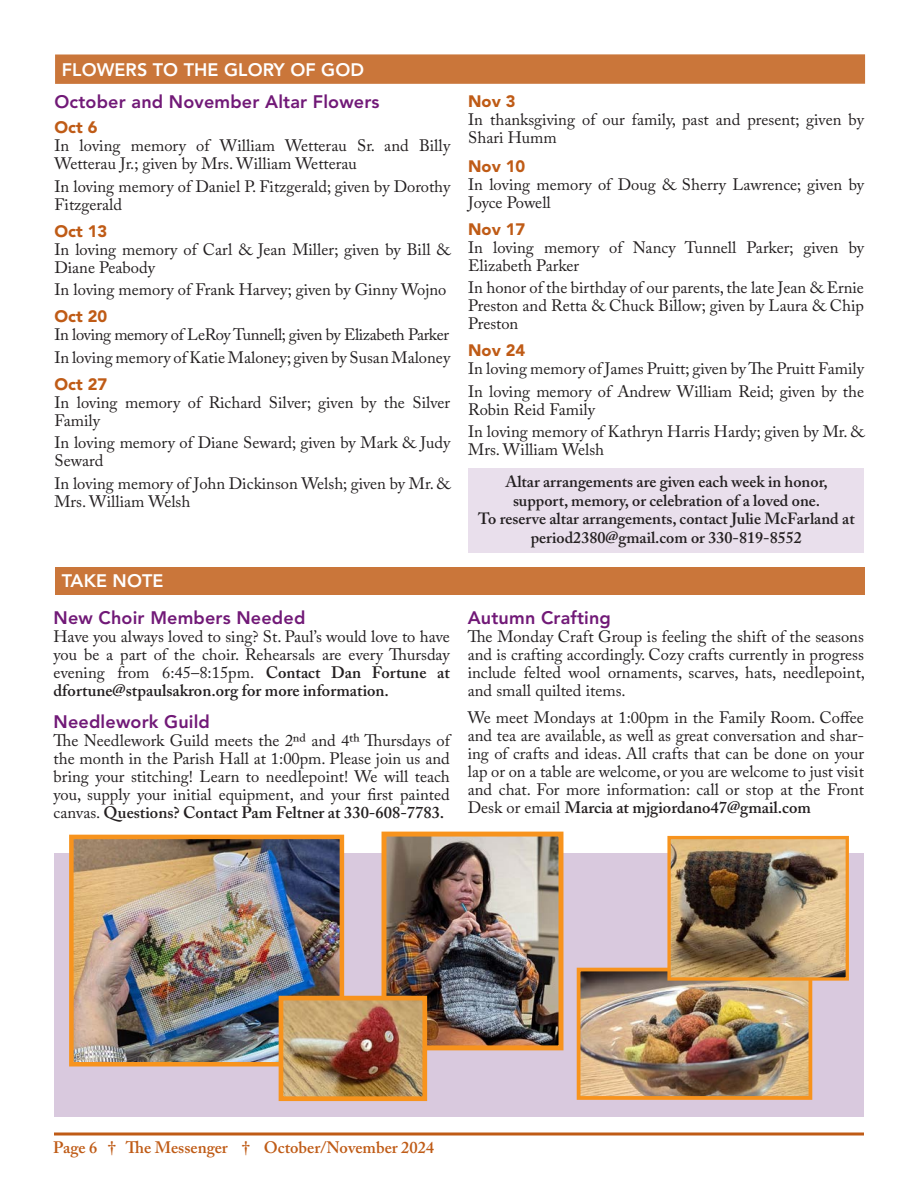
<style>
.page{position:relative;width:918px;height:1188px;background:#fff}
.page>*{position:absolute;margin:0;border:0;box-sizing:border-box;transform-origin:0 0}
.t1{font:800 18px "Avenir LT Std";letter-spacing:.01em;color:#711977}
.t2{font:800 18px "Avenir LT Std";letter-spacing:.005em;color:#fff}
.t3{font:16.5px/18px "Adobe Caslon Pro";color:#231f20}
.t4{font:16.5px "Adobe Caslon Pro";letter-spacing:-.025em;color:#231f20}
.Body_Copy_Style{font:600 16.5px "Adobe Caslon Pro";color:#bf5b16}
.t5{font:900 16.5px "Avenir LT Std";color:#bf5b16}
.Body_Copy_Style-2{font:600 16.2px/18.8px "Adobe Caslon Pro";color:#231f20;text-align:center}
.s1{font-weight:600}
</style>
<div class="page">
<div style="left:54px;top:853px;width:810px;height:264px;background:#d9c9de"></div>
<svg style="left:54px;top:1132px;width:810px;height:4px"></svg>
<div style="left:55px;top:567px;width:810px;height:27px;background:#ca763a"></div>
<div style="left:55px;top:54px;width:810px;height:30px;background:#ca763a"></div>
<div style="left:469px;top:468px;width:395px;height:85px;background:#e9dfec"></div>
<img style="left:388px;top:838px;width:169px;height:206px">
<div style="left:382px;top:832px;width:181px;height:218px;border:5px solid #f7931d"></div>
<img style="left:74px;top:840px;width:265px;height:221px">
<div style="left:69px;top:835px;width:275px;height:231px;border:4px solid #f7931d"></div>
<img style="left:582px;top:973px;width:225px;height:122px">
<div style="left:577px;top:968px;width:235px;height:132px;border:4px solid #f7931d"></div>
<img style="left:285px;top:1002px;width:136px;height:93px">
<div style="left:279px;top:996px;width:148px;height:105px;border:5px solid #f7931d"></div>
<img style="left:671px;top:840px;width:174px;height:137px">
<div style="left:667px;top:836px;width:182px;height:145px;border:3px solid #f7931d"></div>
<p class="t2" style="left:62px;top:59px;width:304px">FLOWERS TO THE GLORY OF GOD</p>
<p class="t1" style="left:54px;top:91px;width:327px">October and November Altar Flowers</p>
<p class="t5" style="left:54px;top:118px;width:45px">Oct 6</p>
<p class="t3" style="left:54px;top:137px;width:397px">In loving memory of William Wetterau Sr. and Billy<br>Wetterau Jr.; given by Mrs. William Wetterau</p>
<p class="t3" style="left:54px;top:177px;width:397px">In loving memory of Daniel P. Fitzgerald; given by Dorothy<br>Fitzgerald</p>
<p class="t5" style="left:54px;top:221px;width:54px">Oct 13</p>
<p class="t3" style="left:54px;top:240px;width:397px">In loving memory of Carl &amp; Jean Miller; given by Bill &amp;<br>Diane Peabody</p>
<p class="t3" style="left:54px;top:281px;width:394px">In loving memory of Frank Harvey; given by Ginny Wojno</p>
<p class="t5" style="left:54px;top:307px;width:54px">Oct 20</p>
<p class="t4" style="left:54px;top:325px;width:396px">In loving memory of LeRoy Tunnell; given by Elizabeth Parker</p>
<p class="t3" style="left:54px;top:348px;width:397px">In loving memory of Katie Maloney; given by Susan Maloney</p>
<p class="t5" style="left:54px;top:374px;width:54px">Oct 27</p>
<p class="t3" style="left:54px;top:393px;width:397px">In loving memory of Richard Silver; given by the Silver<br>Family</p>
<p class="t3" style="left:54px;top:434px;width:397px">In loving memory of Diane Seward; given by Mark &amp; Judy<br>Seward</p>
<p class="t3" style="left:54px;top:474px;width:397px">In loving memory of John Dickinson Welsh; given by Mr. &amp;<br>Mrs. William Welsh</p>
<p class="t2" style="left:62px;top:570px;width:103px">TAKE NOTE</p>
<p class="t1" style="left:54px;top:607px;width:253px">New Choir Members Needed</p>
<p class="t3" style="left:54px;top:627px;width:398px;text-align:justify">Have you always loved to sing? St. Paul’s would love to have you be a part of the choir. Rehearsals are every Thursday evening from 6:45–8:15pm. <span class="s1">Contact Dan Fortune at dfortune@stpaulsakron.org for more information.</span></p>
<p class="t1" style="left:54px;top:711px;width:158px">Needlework Guild</p>
<p class="t3" style="left:54px;top:731px;width:398px">The Needlework Guild meets the 2nd and 4th Thursdays of the month in the Parish Hall at 1:00pm. Please join us and bring your stitching! Learn to needlepoint! We will teach you, supply your initial equipment, and your first painted canvas. <span class="s1">Questions? Contact Pam Feltner at 330-608-7783.</span></p>
<p class="t5" style="left:468px;top:91px;width:49px">Nov 3</p>
<p class="t3" style="left:468px;top:110px;width:397px">In thanksgiving of our family, past and present; given by<br>Shari Humm</p>
<p class="t5" style="left:468px;top:156px;width:59px">Nov 10</p>
<p class="t3" style="left:468px;top:175px;width:397px">In loving memory of Doug &amp; Sherry Lawrence; given by<br>Joyce Powell</p>
<p class="t5" style="left:468px;top:219px;width:59px">Nov 17</p>
<p class="t3" style="left:468px;top:238px;width:397px">In loving memory of Nancy Tunnell Parker; given by<br>Elizabeth Parker</p>
<p class="t3" style="left:468px;top:278px;width:397px;text-align:justify">In honor of the birthday of our parents, the late Jean &amp; Ernie Preston and Retta &amp; Chuck Billow; given by Laura &amp; Chip Preston</p>
<p class="t5" style="left:468px;top:340px;width:59px">Nov 24</p>
<p class="t3" style="left:468px;top:359px;width:397px">In loving memory of James Pruitt; given by The Pruitt Family</p>
<p class="t3" style="left:468px;top:382px;width:397px">In loving memory of Andrew William Reid; given by the<br>Robin Reid Family</p>
<p class="t3" style="left:468px;top:422px;width:397px">In loving memory of Kathryn Harris Hardy; given by Mr. &amp;<br>Mrs. William Welsh</p>
<p class="Body_Copy_Style-2" style="left:505px;top:472px;width:324px">Altar arrangements are given each week in honor,</p>
<p class="Body_Copy_Style-2" style="left:513px;top:491px;width:309px">support, memory, or celebration of a loved one.</p>
<p class="Body_Copy_Style-2" style="left:478px;top:510px;width:377px">To reserve altar arrangements, contact Julie McFarland at period2380@gmail.com or 330-819-8552</p>
<p class="t1" style="left:468px;top:607px;width:145px">Autumn Crafting</p>
<p class="t3" style="left:468px;top:627px;width:399px;text-align:justify">The Monday Craft Group is feeling the shift of the seasons and is crafting accordingly. Cozy crafts currently in progress include felted wool ornaments, scarves, hats, needlepoint, and small quilted items.</p>
<p class="t3" style="left:468px;top:708px;width:398px;text-align:justify">We meet Mondays at 1:00pm in the Family Room. Coffee and tea are available, as well as great conversation and shar&shy;ing of crafts and ideas. All crafts that can be done on your lap or on a table are welcome, or you are welcome to just visit and chat. For more information: call or stop at the Front Desk or email <span class="s1">Marcia at mjgiordano47@gmail.com</span></p>
<p class="Body_Copy_Style" style="left:53px;top:1138px;width:382px">Page 6 † The Messenger † October/November 2024</p>
</div>
